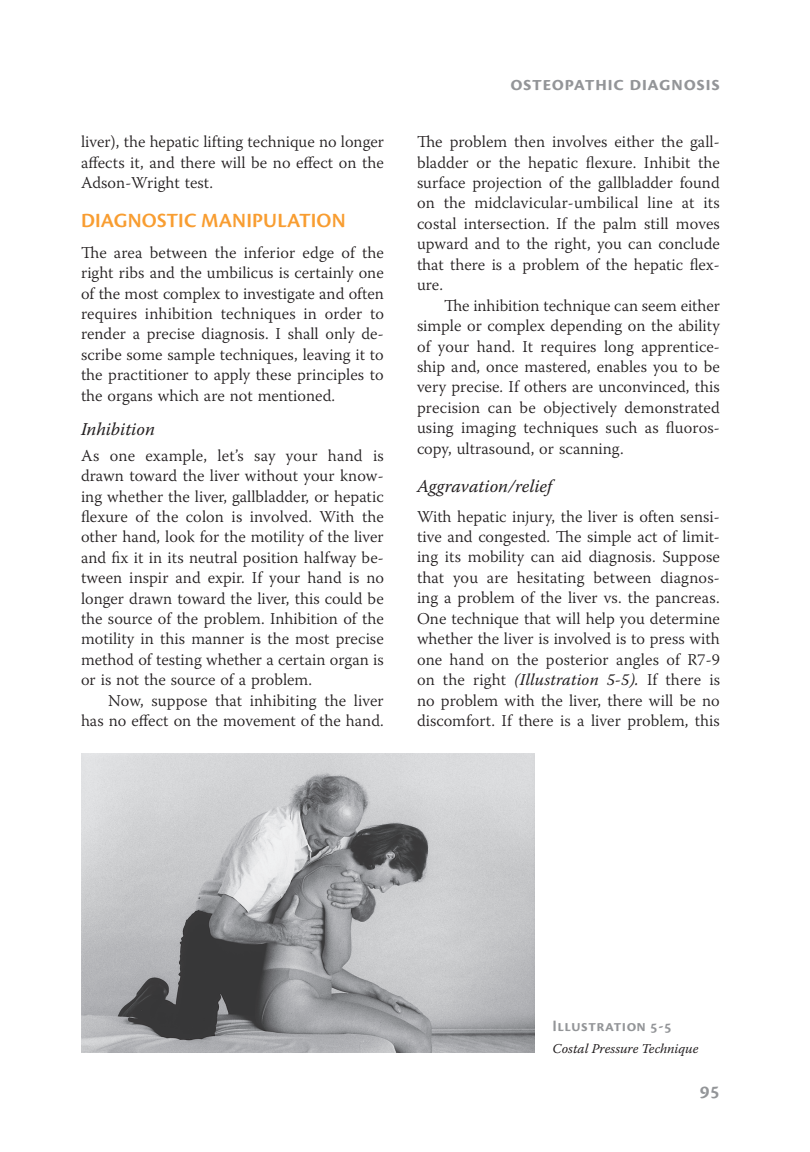
<style>
.page{position:relative;width:810px;height:1152px;background:#fff}
.page>*{position:absolute;margin:0;border:0;box-sizing:border-box;transform-origin:0 0}
.t1{font:600 21px "Cronos Pro";letter-spacing:.02em;color:#939598}
.VeemC{font:600 21px "Cronos Pro";letter-spacing:.01em;color:#f89d31}
.VeemD{font:italic 18px "Warnock Pro";color:#231f20}
.Text{font:300 16.5px/20.4px "Warnock Pro";color:#231f20;text-align:justify}
.Text_Next{font:300 16.5px/20.4px "Warnock Pro";color:#231f20;text-align:justify}
.Cap{font:600 16.5px "Cronos Pro";letter-spacing:.02em;color:#939598}
.Cap_Text_No_Dots{font:italic 13.5px "Warnock Pro";color:#231f20}
.s1{font-weight:400;font-style:italic}
</style>
<div class="page">
<img style="left:81px;top:753px;width:454px;height:300px">
<p class="Text" style="left:81px;top:131px;width:304px">liver), the hepatic lifting technique no longer affects it, and there will be no effect on the Adson-Wright test.</p>
<p class="VeemC" style="left:81px;top:208px;width:266px">DIAGNOSTIC MANIPULATION</p>
<p class="Text" style="left:81px;top:242px;width:305px">The area between the inferior edge of the right ribs and the umbilicus is certainly one of the most complex to investigate and often requires inhibition techniques in order to render a precise diagnosis. I shall only de&shy;scribe some sample techniques, leaving it to the practitioner to apply these principles to the organs which are not mentioned.</p>
<p class="VeemD" style="left:81px;top:418px;width:75px">Inhibition</p>
<p class="Text" style="left:81px;top:445px;width:305px">As one example, let’s say your hand is drawn toward the liver without your know&shy;ing whether the liver, gallbladder, or hepatic flexure of the colon is involved. With the other hand, look for the motility of the liver and fix it in its neutral position halfway be&shy;tween inspir and expir. If your hand is no longer drawn toward the liver, this could be the source of the problem. Inhibition of the motility in this manner is the most precise method of testing whether a certain organ is or is not the source of a problem.</p>
<p class="Text_Next" style="left:81px;top:690px;width:304px;text-align:right">Now, suppose that inhibiting the liver<br>has no effect on the movement of the hand.</p>
<p class="t1" style="left:510px;top:71px;width:211px">osteopathic diagnosis</p>
<p class="Text_Next" style="left:417px;top:131px;width:305px">The problem then involves either the gall&shy;bladder or the hepatic flexure. Inhibit the surface projection of the gallbladder found on the midclavicular-umbilical line at its costal intersection. If the palm still moves upward and to the right, you can conclude that there is a problem of the hepatic flex&shy;ure.</p>
<p class="Text_Next" style="left:417px;top:295px;width:305px;text-indent:27px">The inhibition technique can seem either simple or complex depending on the ability of your hand. It requires long apprentice&shy;ship and, once mastered, enables you to be very precise. If others are unconvinced, this precision can be objectively demonstrated using imaging techniques such as fluoros&shy;copy, ultrasound, or scanning.</p>
<p class="VeemD" style="left:417px;top:475px;width:136px">Aggravation/relief</p>
<p class="Text" style="left:417px;top:506px;width:305px">With hepatic injury, the liver is often sensi&shy;tive and congested. The simple act of limit&shy;ing its mobility can aid diagnosis. Suppose that you are hesitating between diagnos&shy;ing a problem of the liver vs. the pancreas.<br>One technique that will help you determine whether the liver is involved is to press with one hand on the posterior angles of R7-9 on the right <span class="s1">(Illustration 5-5).</span> If there is no problem with the liver, there will be no discomfort. If there is a liver problem, this</p>
<p class="Cap" style="left:553px;top:1016px;width:121px">Illustration 5-5</p>
<p class="Cap_Text_No_Dots" style="left:553px;top:1040px;width:147px">Costal Pressure Technique</p>
<p class="t1" style="left:700px;top:1078px;width:22px">95</p>
</div>
